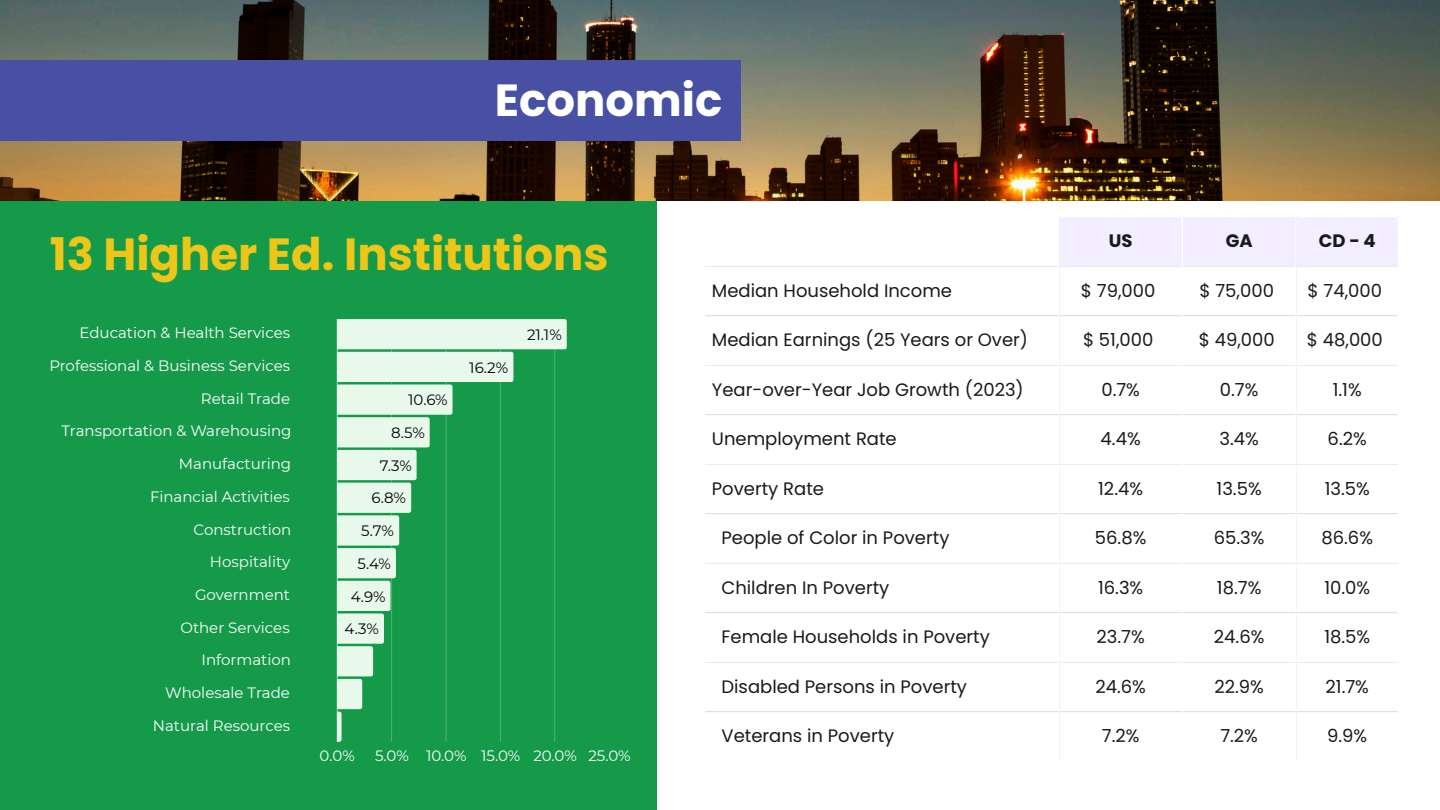
<style>
.page{position:relative;width:1440px;height:810px;background:#fff}
.page>*{position:absolute;margin:0;border:0;box-sizing:border-box;transform-origin:0 0}
.t1{font:700 45px "Poppins";color:#eec61a}
.t2{font:700 45px "Poppins";color:#fff}
.t3{font:18px "Poppins";color:#000}
.t4{font:700 18px "Poppins";color:#000}
.t5{font:15px/32.7px "Montserrat";color:#fff;text-align:right}
.t6{font:15px "Montserrat";color:#000}
</style>
<div class="page">
<img style="left:0;top:0;width:1440px;height:201px">
<div style="left:0;top:201px;width:657px;height:609px;background:#149a49"></div>
<svg style="left:337px;top:319px;width:230px;height:423px"></svg>
<div style="left:1060px;top:218px;width:338px;height:48px;background:#f2edff"></div>
<hr style="left:705px;top:266px;width:693px;height:1px;background:#f1ebff">
<hr style="left:705px;top:315px;width:693px;height:1px;background:#f1ebff">
<hr style="left:705px;top:365px;width:693px;height:1px;background:#f1ebff">
<hr style="left:705px;top:414px;width:693px;height:1px;background:#f1ebff">
<hr style="left:705px;top:464px;width:693px;height:1px;background:#f1ebff">
<hr style="left:705px;top:513px;width:693px;height:1px;background:#f1ebff">
<hr style="left:705px;top:563px;width:693px;height:1px;background:#f1ebff">
<hr style="left:705px;top:612px;width:693px;height:1px;background:#f1ebff">
<hr style="left:705px;top:662px;width:693px;height:1px;background:#f1ebff">
<hr style="left:705px;top:711px;width:693px;height:1px;background:#f1ebff">
<hr style="left:1058px;top:217px;width:2px;height:544px;background:#fff">
<hr style="left:1182px;top:217px;width:1px;height:544px;background:#fff">
<hr style="left:1295px;top:217px;width:2px;height:544px;background:#fff">
<div style="left:0;top:60px;width:740px;height:81px;background:#4750a2"></div>
<p class="t2" style="left:495px;top:69px;width:229px">Economic</p>
<p class="t1" style="left:50px;top:222px;width:560px">13 Higher Ed. Institutions</p>
<p class="t5" style="left:49px;top:317px;width:244px">Education &amp; Health Services<br>Professional &amp; Business Services<br>Retail Trade<br>Transportation &amp; Warehousing<br>Manufacturing<br>Financial Activities<br>Construction<br>Hospitality<br>Government<br>Other Services<br>Information<br>Wholesale Trade<br>Natural Resources</p>
<p class="t6" style="left:527px;top:325px;width:36px">21.1%</p>
<p class="t6" style="left:469px;top:358px;width:41px">16.2%</p>
<p class="t6" style="left:408px;top:391px;width:41px">10.6%</p>
<p class="t6" style="left:391px;top:423px;width:35px">8.5%</p>
<p class="t6" style="left:380px;top:456px;width:34px">7.3%</p>
<p class="t6" style="left:372px;top:489px;width:36px">6.8%</p>
<p class="t6" style="left:361px;top:522px;width:34px">5.7%</p>
<p class="t6" style="left:358px;top:554px;width:35px">5.4%</p>
<p class="t6" style="left:351px;top:587px;width:36px">4.9%</p>
<p class="t6" style="left:344px;top:620px;width:36px">4.3%</p>
<p class="t5" style="left:320px;top:740px;width:37px">0.0%</p>
<p class="t5" style="left:375px;top:740px;width:257px">5.0% 10.0% 15.0% 20.0% 25.0%</p>
<p class="t4" style="left:1109px;top:228px;width:25px">US</p>
<p class="t4" style="left:1226px;top:228px;width:28px">GA</p>
<p class="t4" style="left:1319px;top:228px;width:59px">CD-4</p>
<p class="t3" style="left:712px;top:278px;width:242px">Median Household Income</p>
<p class="t3" style="left:1081px;top:278px;width:76px">$ 79,000</p>
<p class="t3" style="left:1199px;top:278px;width:76px">$ 75,000</p>
<p class="t3" style="left:1308px;top:278px;width:76px">$ 74,000</p>
<p class="t3" style="left:712px;top:327px;width:318px">Median Earnings (25 Years or Over)</p>
<p class="t3" style="left:1083px;top:327px;width:72px">$ 51,000</p>
<p class="t3" style="left:1199px;top:327px;width:78px">$ 49,000</p>
<p class="t3" style="left:1307px;top:327px;width:78px">$ 48,000</p>
<p class="t3" style="left:712px;top:377px;width:313px">Year-over-Year Job Growth (2023)</p>
<p class="t3" style="left:1101px;top:377px;width:40px">0.7%</p>
<p class="t3" style="left:1220px;top:377px;width:40px">0.7%</p>
<p class="t3" style="left:1333px;top:377px;width:30px">1.1%</p>
<p class="t3" style="left:712px;top:426px;width:186px">Unemployment Rate</p>
<p class="t3" style="left:1101px;top:426px;width:42px">4.4%</p>
<p class="t3" style="left:1219px;top:426px;width:41px">3.4%</p>
<p class="t3" style="left:1328px;top:426px;width:41px">6.2%</p>
<p class="t3" style="left:712px;top:476px;width:114px">Poverty Rate</p>
<p class="t3" style="left:1098px;top:476px;width:46px">12.4%</p>
<p class="t3" style="left:1217px;top:476px;width:47px">13.5%</p>
<p class="t3" style="left:1325px;top:476px;width:47px">13.5%</p>
<p class="t3" style="left:722px;top:525px;width:230px">People of Color in Poverty</p>
<p class="t3" style="left:1095px;top:525px;width:53px">56.8%</p>
<p class="t3" style="left:1214px;top:525px;width:52px">65.3%</p>
<p class="t3" style="left:1321px;top:525px;width:53px">86.6%</p>
<p class="t3" style="left:722px;top:575px;width:169px">Children In Poverty</p>
<p class="t3" style="left:1098px;top:575px;width:47px">16.3%</p>
<p class="t3" style="left:1217px;top:575px;width:46px">18.7%</p>
<p class="t3" style="left:1324px;top:575px;width:47px">10.0%</p>
<p class="t3" style="left:722px;top:624px;width:270px">Female Households in Poverty</p>
<p class="t3" style="left:1097px;top:624px;width:50px">23.7%</p>
<p class="t3" style="left:1214px;top:624px;width:52px">24.6%</p>
<p class="t3" style="left:1324px;top:624px;width:47px">18.5%</p>
<p class="t3" style="left:722px;top:674px;width:247px">Disabled Persons in Poverty</p>
<p class="t3" style="left:1095px;top:674px;width:52px">24.6%</p>
<p class="t3" style="left:1214px;top:674px;width:51px">22.9%</p>
<p class="t3" style="left:1326px;top:674px;width:45px">21.7%</p>
<p class="t3" style="left:722px;top:723px;width:174px">Veterans in Poverty</p>
<p class="t3" style="left:1102px;top:723px;width:39px">7.2%</p>
<p class="t3" style="left:1220px;top:723px;width:39px">7.2%</p>
<p class="t3" style="left:1327px;top:723px;width:42px">9.9%</p>
</div>
